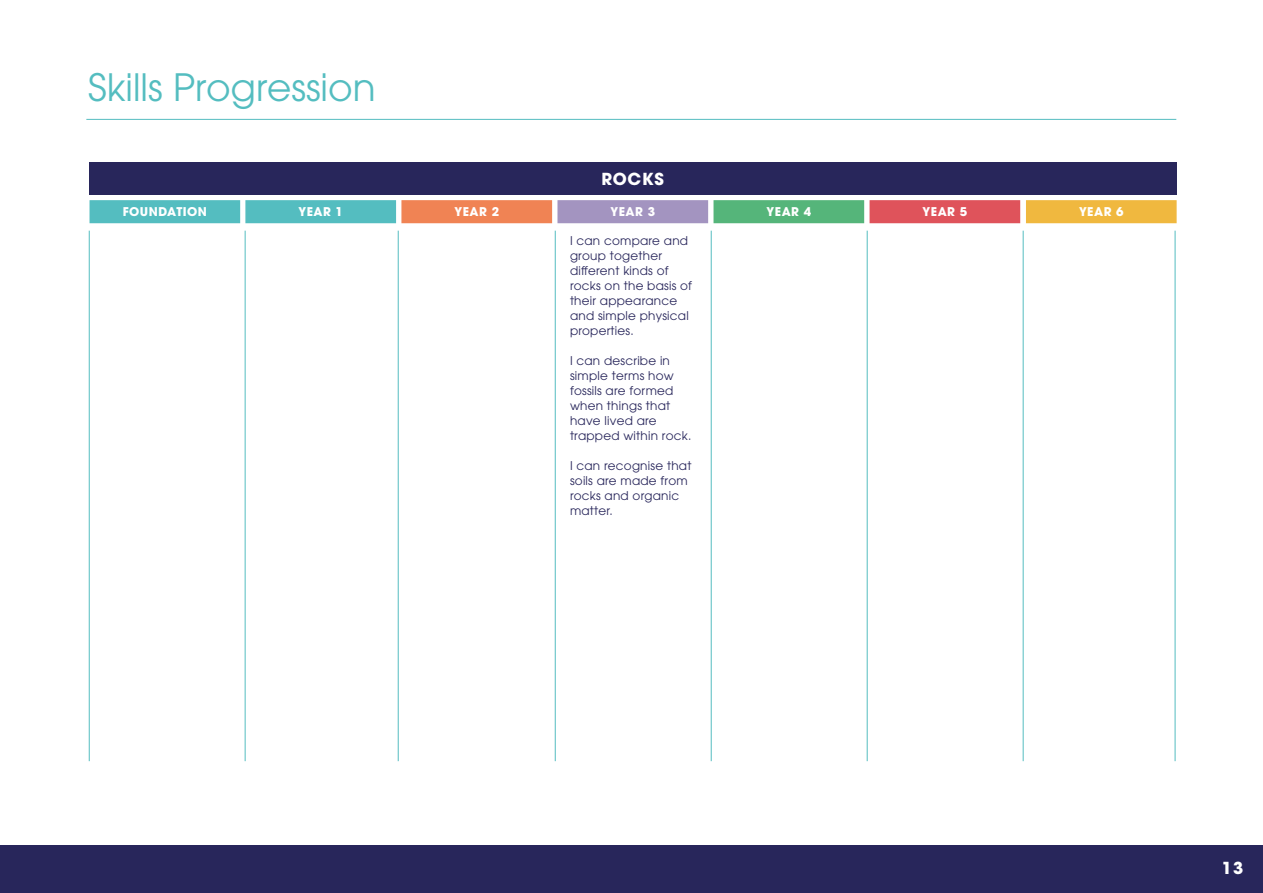
<style>
.page{position:relative;width:1263px;height:893px;background:#fff}
.page>*{position:absolute;margin:0;border:0;box-sizing:border-box;transform-origin:0 0}
.t1{font:37.5px "ITC Avant Garde Pro";color:#54bdc0}
.t2{font:700 16.5px "ITC Avant Garde Pro";letter-spacing:.04em;color:#fff}
.t3{font:12px/15px "ITC Avant Garde Pro";letter-spacing:.02em;color:#28265b}
.t4{font:700 12px "ITC Avant Garde Pro";letter-spacing:.04em;color:#fff}
</style>
<div class="page">
<div style="left:0;top:845px;width:1263px;height:48px;background:#28265b"></div>
<hr style="left:86px;top:119px;width:1090px;height:1px;background:#54bdc0">
<div style="left:245px;top:200px;width:151px;height:23px;background:#54bdc0;border:2px solid #54bdc0"></div>
<div style="left:90px;top:200px;width:150px;height:23px;background:#54bdc0;border:2px solid #54bdc0"></div>
<hr style="left:398px;top:231px;width:1px;height:530px;background:#54bdc0">
<hr style="left:555px;top:231px;width:1px;height:530px;background:#54bdc0">
<hr style="left:711px;top:231px;width:1px;height:530px;background:#54bdc0">
<hr style="left:867px;top:231px;width:1px;height:530px;background:#54bdc0">
<hr style="left:1023px;top:231px;width:1px;height:530px;background:#54bdc0">
<hr style="left:1175px;top:231px;width:1px;height:530px;background:#54bdc0">
<div style="left:401px;top:200px;width:151px;height:23px;background:#f08354;border:2px solid #f08354"></div>
<div style="left:557px;top:200px;width:151px;height:23px;background:#a394c0;border:2px solid #a394c0"></div>
<div style="left:713px;top:200px;width:151px;height:23px;background:#55b57a;border:2px solid #55b57a"></div>
<div style="left:869px;top:200px;width:151px;height:23px;background:#df535b;border:2px solid #df535b"></div>
<div style="left:1026px;top:200px;width:150px;height:23px;background:#f0b83f;border:2px solid #f0b83f"></div>
<div style="left:89px;top:162px;width:1087px;height:33px;background:#28265b"></div>
<hr style="left:245px;top:231px;width:1px;height:530px;background:#54bdc0">
<hr style="left:89px;top:231px;width:1px;height:530px;background:#54bdc0">
<h1 class="t1" style="left:88px;top:64px;width:289px">Skills Progression</h1>
<h2 class="t2" style="left:601px;top:168px;width:64px">ROCKS</h2>
<p class="t4" style="left:123px;top:204px;width:86px">FOUNDATION</p>
<p class="t4" style="left:298px;top:204px;width:46px">YEAR 1</p>
<p class="t4" style="left:455px;top:204px;width:46px">YEAR 2</p>
<p class="t4" style="left:610px;top:204px;width:46px">YEAR 3</p>
<p class="t4" style="left:767px;top:204px;width:46px">YEAR 4</p>
<p class="t4" style="left:923px;top:204px;width:46px">YEAR 5</p>
<p class="t4" style="left:1079px;top:204px;width:46px">YEAR 6</p>
<p class="t3" style="left:570px;top:233px;width:124px">I can compare and group together different kinds of rocks on the basis of their appearance and simple physical properties.</p>
<p class="t3" style="left:570px;top:353px;width:123px">I can describe in simple terms how fossils are formed when things that have lived are trapped within rock.</p>
<p class="t3" style="left:570px;top:458px;width:123px">I can recognise that soils are made from rocks and organic matter.</p>
<h2 class="t2" style="left:1222px;top:857px;width:23px">13</h2>
</div>
